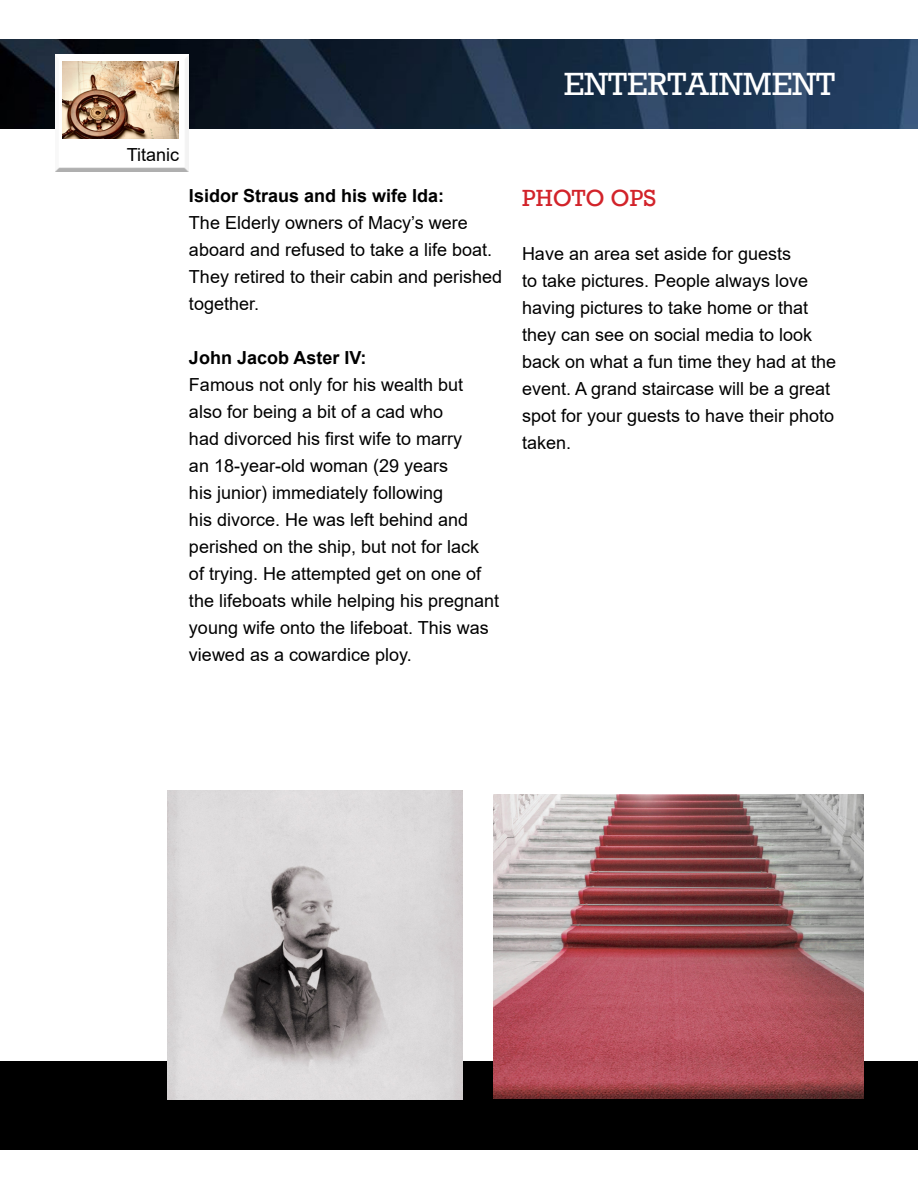
<style>
.page{position:relative;width:918px;height:1188px;background:#fff}
.page>*{position:absolute;margin:0;border:0;box-sizing:border-box;transform-origin:0 0}
.t1{font:33px "Rockwell";color:#fff}
.t2{font:24px "Rockwell";color:#d2232a}
.t3{font:18px/27px "Arial";color:#000}
.t4{font:700 18px "Arial";color:#000}
</style>
<div class="page">
<div style="left:0;top:1061px;width:918px;height:89px;background:#000"></div>
<img style="left:0;top:40px;width:918px;height:88px">
<div style="left:49px;top:48px;width:145px;height:11px;background:#fff;opacity:.75"></div>
<div style="left:49px;top:54px;width:145px;height:119px;background:#000;opacity:.45"></div>
<img style="left:63px;top:62px;width:115px;height:77px">
<img style="left:494px;top:795px;width:370px;height:303px">
<img style="left:167px;top:791px;width:296px;height:308px">
<p class="t3" style="left:127px;top:141px;width:54px">Titanic</p>
<p class="t4" style="left:189px;top:183px;width:257px">Isidor Straus and his wife Ida:</p>
<p class="t3" style="left:189px;top:209px;width:315px">The Elderly owners of Macy’s were aboard and refused to take a life boat.<br>They retired to their cabin and perished together.</p>
<p class="t4" style="left:189px;top:345px;width:179px">John Jacob Aster IV:</p>
<p class="t3" style="left:189px;top:371px;width:312px">Famous not only for his wealth but also for being a bit of a cad who<br>had divorced his first wife to marry<br>an 18-year-old woman (29 years<br>his junior) immediately following<br>his divorce. He was left behind and perished on the ship, but not for lack<br>of trying. He attempted get on one of the lifeboats while helping his pregnant young wife onto the lifeboat. This was viewed as a cowardice ploy.</p>
<h1 class="t1" style="left:564px;top:65px;width:273px">ENTERTAINMENT</h1>
<h2 class="t2" style="left:522px;top:184px;width:136px">PHOTO OPS</h2>
<p class="t3" style="left:522px;top:240px;width:316px">Have an area set aside for guests<br>to take pictures. People always love having pictures to take home or that they can see on social media to look back on what a fun time they had at the event. A grand staircase will be a great spot for your guests to have their photo taken.</p>
</div>
